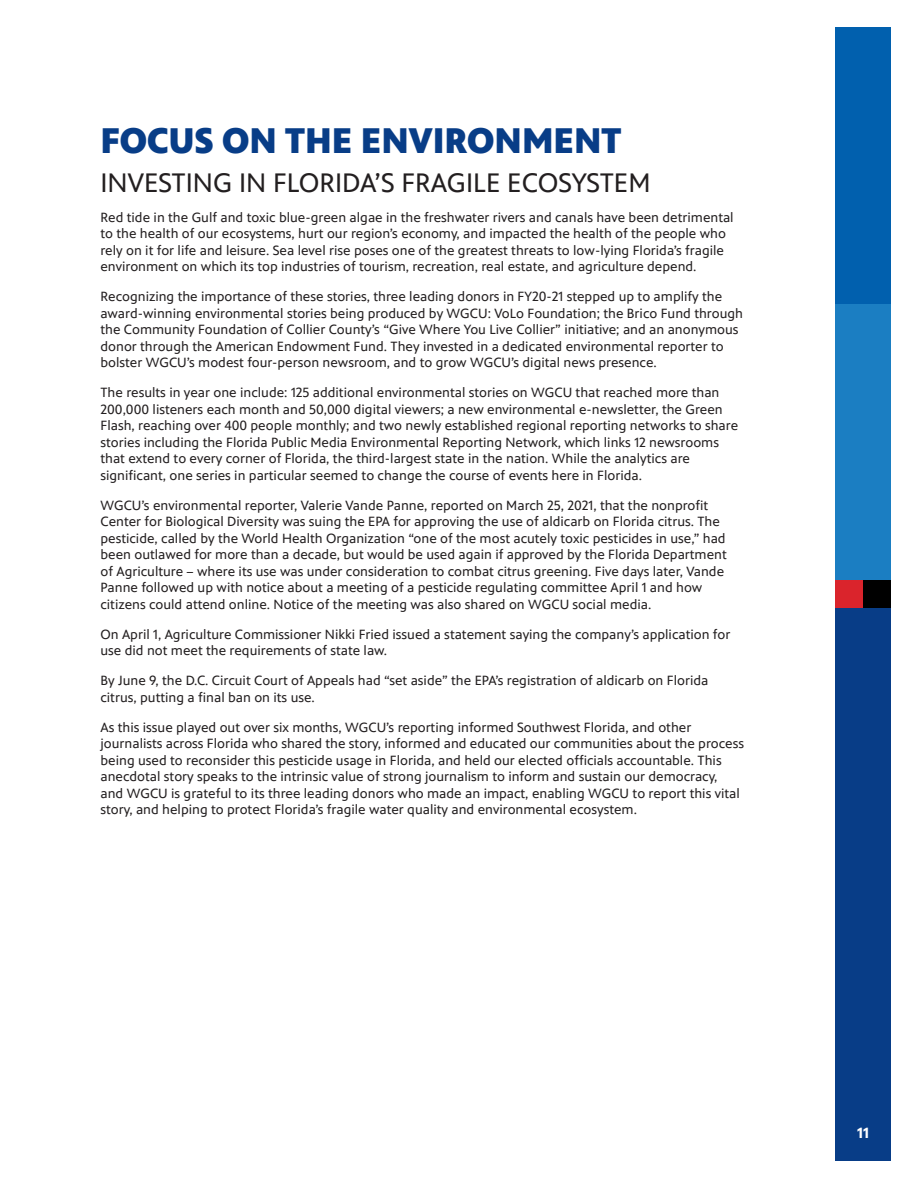
<style>
.page{position:relative;width:918px;height:1188px;background:#fff}
.page>*{position:absolute;margin:0;border:0;box-sizing:border-box;transform-origin:0 0}
.BLUE_HEADLINE_P_2021{font:900 36px "PBS Sans";color:#083d87}
.BLACK_SUBHEAD_P_2021{font:27px "PBS Sans";color:#231f20}
.t1{font:700 15px "PBS Sans";color:#fff}
.Standard_Text_P_2021{font:13.5px/16.5px "PBS Sans";color:#231f20}
</style>
<div class="page">
<div style="left:836px;top:27px;width:55px;height:1134px;background:#083d87"></div>
<div style="left:836px;top:27px;width:55px;height:553px;background:#1b7ec2"></div>
<div style="left:836px;top:27px;width:55px;height:277px;background:#0160ae"></div>
<div style="left:836px;top:580px;width:27px;height:28px;background:#da242c"></div>
<div style="left:863px;top:580px;width:28px;height:28px;background:#000"></div>
<p class="BLUE_HEADLINE_P_2021" style="left:100px;top:120px;width:522px">FOCUS ON THE ENVIRONMENT</p>
<p class="BLACK_SUBHEAD_P_2021" style="left:100px;top:168px;width:552px">INVESTING IN FLORIDA’S FRAGILE ECOSYSTEM</p>
<p class="Standard_Text_P_2021" style="left:100px;top:209px;width:635px">Red tide in the Gulf and toxic blue-green algae in the freshwater rivers and canals have been detrimental to the health of our ecosystems, hurt our region’s economy, and impacted the health of the people who rely on it for life and leisure. Sea level rise poses one of the greatest threats to low-lying Florida’s fragile environment on which its top industries of tourism, recreation, real estate, and agriculture depend.</p>
<p class="Standard_Text_P_2021" style="left:100px;top:288px;width:644px">Recognizing the importance of these stories, three leading donors in FY20-21 stepped up to amplify the award-winning environmental stories being produced by WGCU: VoLo Foundation; the Brico Fund through the Community Foundation of Collier County’s “Give Where You Live Collier” initiative; and an anonymous donor through the American Endowment Fund. They invested in a dedicated environmental reporter to bolster WGCU’s modest four-person newsroom, and to grow WGCU’s digital news presence.</p>
<p class="Standard_Text_P_2021" style="left:100px;top:384px;width:639px">The results in year one include: 125 additional environmental stories on WGCU that reached more than 200,000 listeners each month and 50,000 digital viewers; a new environmental e-newsletter, the Green Flash, reaching over 400 people monthly; and two newly established regional reporting networks to share stories including the Florida Public Media Environmental Reporting Network, which links 12 newsrooms that extend to every corner of Florida, the third-largest state in the nation. While the analytics are significant, one series in particular seemed to change the course of events here in Florida.</p>
<p class="Standard_Text_P_2021" style="left:100px;top:497px;width:628px">WGCU’s environmental reporter, Valerie Vande Panne, reported on March 25, 2021, that the nonprofit Center for Biological Diversity was suing the EPA for approving the use of aldicarb on Florida citrus. The pesticide, called by the World Health Organization “one of the most acutely toxic pesticides in use,” had been outlawed for more than a decade, but would be used again if approved by the Florida Department of Agriculture – where its use was under consideration to combat citrus greening. Five days later, Vande Panne followed up with notice about a meeting of a pesticide regulating committee April 1 and how citizens could attend online. Notice of the meeting was also shared on WGCU social media.</p>
<p class="Standard_Text_P_2021" style="left:100px;top:626px;width:631px">On April 1, Agriculture Commissioner Nikki Fried issued a statement saying the company’s application for use did not meet the requirements of state law.</p>
<p class="Standard_Text_P_2021" style="left:100px;top:672px;width:609px">By June 9, the D.C. Circuit Court of Appeals had “set aside” the EPA’s registration of aldicarb on Florida citrus, putting a final ban on its use.</p>
<p class="Standard_Text_P_2021" style="left:100px;top:719px;width:645px">As this issue played out over six months, WGCU’s reporting informed Southwest Florida, and other journalists across Florida who shared the story, informed and educated our communities about the process being used to reconsider this pesticide usage in Florida, and held our elected officials accountable. This anecdotal story speaks to the intrinsic value of strong journalism to inform and sustain our democracy,<br>and WGCU is grateful to its three leading donors who made an impact, enabling WGCU to report this vital story, and helping to protect Florida’s fragile water quality and environmental ecosystem.</p>
<p class="t1" style="left:857px;top:1125px;width:14px">11</p>
</div>
